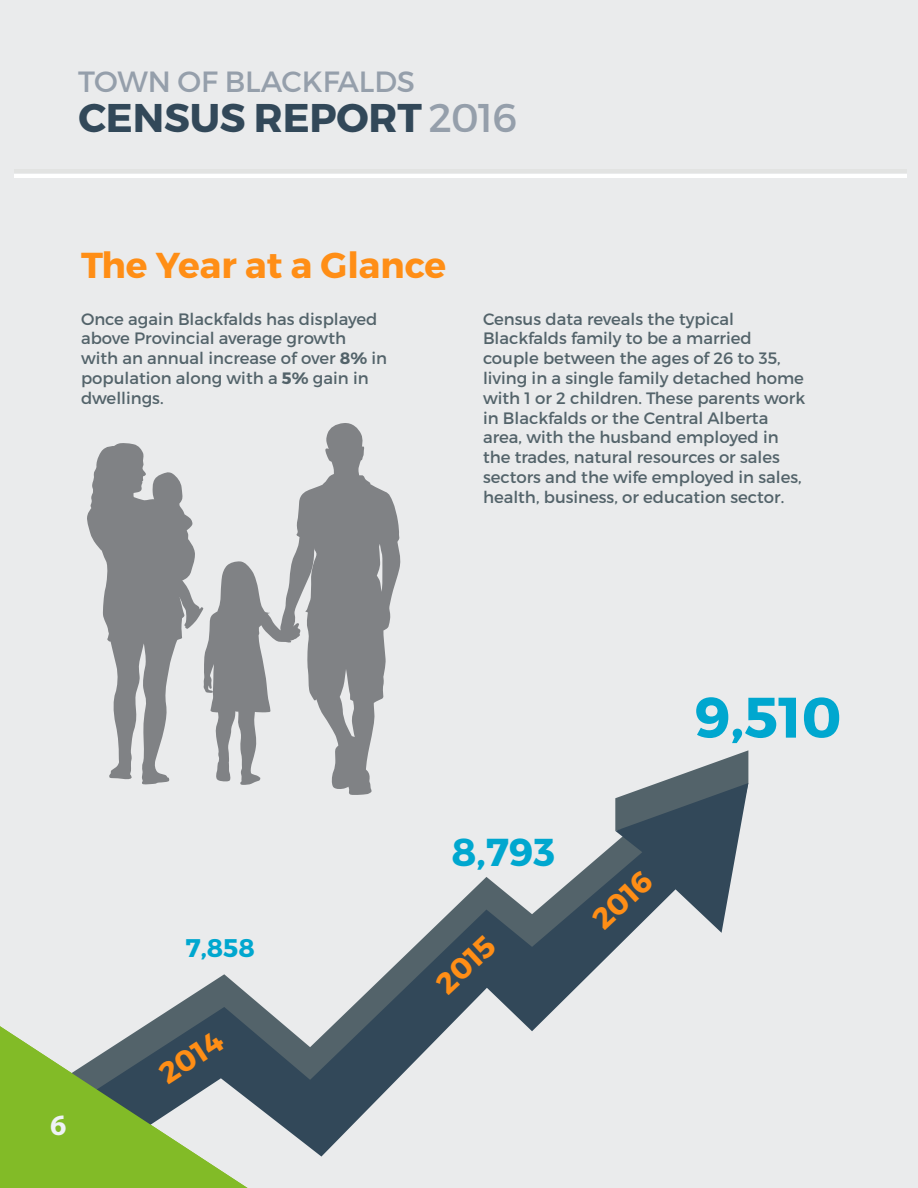
<style>
.page{position:relative;width:918px;height:1188px;background:#eaebec}
.page>*{position:absolute;margin:0;border:0;box-sizing:border-box;transform-origin:0 0}
.t1{font:700 57px "Montserrat";color:#00a7cf}
.t2{font:700 40.05px "Montserrat";letter-spacing:-.005em;color:#324859}
.t3{font:700 38.85px "Montserrat";color:#00a7cf}
.Heading_2{font:700 36px "Montserrat";color:#ff8e16}
.t4{font:700 29.7px "Montserrat";color:#ff8e16}
.t5{font:700 29.55px "Myriad Pro";color:#eff2f5}
.t6{font:29.25px "Montserrat";letter-spacing:-.005em;color:#959fab}
.t7{font:700 25.5px "Montserrat";color:#00a7cf}
.t8{font:16.5px/19.8px "Montserrat";color:#53636a}
.s1{font-weight:400;color:#959fab}
.s2{font-weight:700}
</style>
<div class="page">
<hr style="left:14px;top:169px;width:893px;height:4px;background:#e2e3e2">
<hr style="left:14px;top:174px;width:893px;height:3px;background:#fff">
<svg style="left:87px;top:423px;width:314px;height:327px"></svg>
<svg style="left:109px;top:750px;width:639px;height:33px"></svg>
<svg style="left:142px;top:783px;width:606px;height:374px"></svg>
<svg style="left:0;top:1026px;width:248px;height:162px"></svg>
<h3 class="t6" style="left:78px;top:64px;width:338px">TOWN OF BLACKFALDS</h3>
<h2 class="t2" style="left:78px;top:93px;width:440px">CENSUS REPORT <span class="s1">2016</span></h2>
<p class="Heading_2" style="left:81px;top:243px;width:367px">The Year at a Glance</p>
<p class="t8" style="left:81px;top:309px;width:308px">Once again Blackfalds has displayed above Provincial average growth with an annual increase of over <span class="s2">8%</span> in population along with a <span class="s2">5%</span> gain in dwellings.</p>
<p class="t8" style="left:483px;top:309px;width:324px">Census data reveals the typical Blackfalds family to be a married couple between the ages of 26 to 35, living in a single family detached home with 1 or 2 children. These parents work in Blackfalds or the Central Alberta area, with the husband employed in the trades, natural resources or sales sectors and the wife employed in sales, health, business, or education sector.</p>
<p class="t5" style="left:50px;top:1105px;width:18px">6</p>
<p class="t7" style="left:186px;top:932px;width:71px">7,858</p>
<p class="t4" style="left:152px;top:1061px;width:71px;rotate:-33deg">2014</p>
<p class="t3" style="left:452px;top:828px;width:105px">8,793</p>
<p class="t4" style="left:428px;top:974px;width:70px;rotate:-43deg">2015</p>
<p class="t4" style="left:584px;top:910px;width:71px;rotate:-43deg">2016</p>
<p class="t1" style="left:694px;top:682px;width:149px">9,510</p>
</div>
